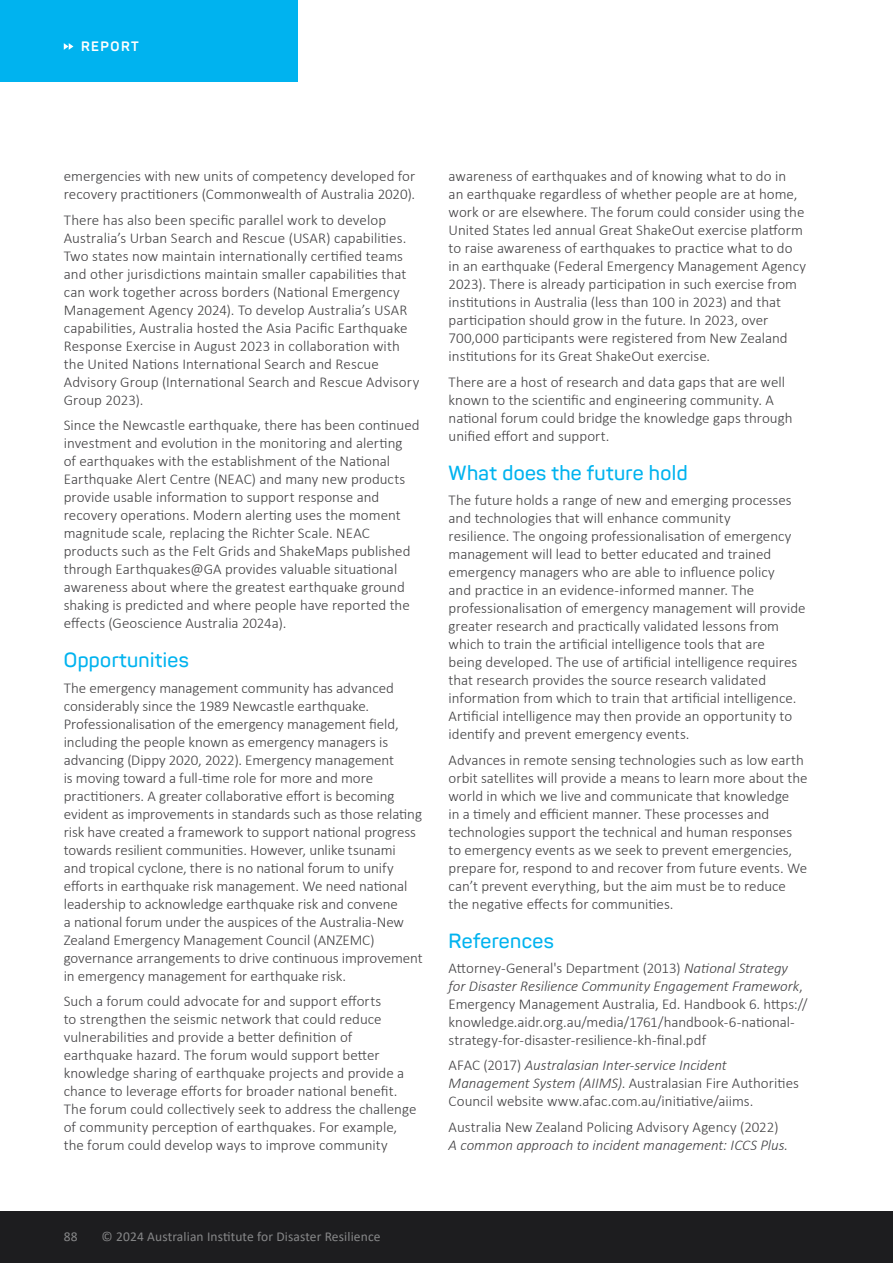
<style>
.page{position:relative;width:893px;height:1263px;background:#fff}
.page>*{position:absolute;margin:0;border:0;box-sizing:border-box;transform-origin:0 0}
.t1{font:600 20.25px "Panton";letter-spacing:.02em;color:#00b3ef}
.t2{font:300 15px/18px "Calibri";color:#414042}
.t3{font:italic 300 15px "Calibri";color:#414042}
.t4{font:13.5px "Calibri";letter-spacing:.01em;color:#868788}
.t5{font:700 13.5px "Panton";letter-spacing:.11em;color:#fff}
.s1{font-style:italic}
</style>
<div class="page">
<div style="left:0;top:0;width:298px;height:81px;background:#00b3ef"></div>
<svg style="left:64px;top:43px;width:9px;height:7px"></svg>
<div style="left:0;top:1212px;width:893px;height:51px;background:#1d1d1f"></div>
<p class="t5" style="left:81px;top:38px;width:59px">REPORT</p>
<p class="t2" style="left:64px;top:167px;width:353px">emergencies with new units of competency developed for recovery practitioners (Commonwealth of Australia 2020).</p>
<p class="t2" style="left:64px;top:211px;width:357px">There has also been specific parallel work to develop Australia’s Urban Search and Rescue (USAR) capabilities.<br>Two states now maintain internationally certified teams and other jurisdictions maintain smaller capabilities that can work together across borders (National Emergency Management Agency 2024). To develop Australia’s USAR capabilities, Australia hosted the Asia Pacific Earthquake Response Exercise in August 2023 in collaboration with the United Nations International Search and Rescue Advisory Group (International Search and Rescue Advisory Group 2023).</p>
<p class="t2" style="left:64px;top:416px;width:357px">Since the Newcastle earthquake, there has been continued investment and evolution in the monitoring and alerting<br>of earthquakes with the establishment of the National Earthquake Alert Centre (NEAC) and many new products provide usable information to support response and recovery operations. Modern alerting uses the moment magnitude scale, replacing the Richter Scale. NEAC products such as the Felt Grids and ShakeMaps published through Earthquakes@GA provides valuable situational awareness about where the greatest earthquake ground shaking is predicted and where people have reported the effects (Geoscience Australia 2024a).</p>
<h1 class="t1" style="left:64px;top:647px;width:127px">Opportunities</h1>
<p class="t2" style="left:64px;top:678px;width:360px">The emergency management community has advanced considerably since the 1989 Newcastle earthquake.<br>Professionalisation of the emergency management field, including the people known as emergency managers is advancing (Dippy 2020, 2022). Emergency management<br>is moving toward a full-time role for more and more practitioners. A greater collaborative effort is becoming evident as improvements in standards such as those relating risk have created a framework to support national progress towards resilient communities. However, unlike tsunami<br>and tropical cyclone, there is no national forum to unify efforts in earthquake risk management. We need national leadership to acknowledge earthquake risk and convene<br>a national forum under the auspices of the Australia-New Zealand Emergency Management Council (ANZEMC) governance arrangements to drive continuous improvement in emergency management for earthquake risk.</p>
<p class="t2" style="left:64px;top:992px;width:354px">Such a forum could advocate for and support efforts<br>to strengthen the seismic network that could reduce vulnerabilities and provide a better definition of earthquake hazard. The forum would support better knowledge sharing of earthquake projects and provide a chance to leverage efforts for broader national benefit.<br>The forum could collectively seek to address the challenge of community perception of earthquakes. For example, the forum could develop ways to improve community</p>
<p class="t2" style="left:449px;top:167px;width:359px">awareness of earthquakes and of knowing what to do in<br>an earthquake regardless of whether people are at home, work or are elsewhere. The forum could consider using the United States led annual Great ShakeOut exercise platform to raise awareness of earthquakes to practice what to do in an earthquake (Federal Emergency Management Agency 2023). There is already participation in such exercise from institutions in Australia (less than 100 in 2023) and that participation should grow in the future. In 2023, over 700,000 participants were registered from New Zealand institutions for its Great ShakeOut exercise.</p>
<p class="t2" style="left:449px;top:373px;width:345px">There are a host of research and data gaps that are well known to the scientific and engineering community. A national forum could bridge the knowledge gaps through unified effort and support.</p>
<h1 class="t1" style="left:449px;top:460px;width:241px">What does the future hold</h1>
<p class="t2" style="left:449px;top:491px;width:359px">The future holds a range of new and emerging processes and technologies that will enhance community<br>resilience. The ongoing professionalisation of emergency management will lead to better educated and trained emergency managers who are able to influence policy<br>and practice in an evidence-informed manner. The professionalisation of emergency management will provide greater research and practically validated lessons from which to train the artificial intelligence tools that are<br>being developed. The use of artificial intelligence requires that research provides the source research validated information from which to train that artificial intelligence.<br>Artificial intelligence may then provide an opportunity to identify and prevent emergency events.</p>
<p class="t2" style="left:449px;top:750px;width:360px">Advances in remote sensing technologies such as low earth orbit satellites will provide a means to learn more about the world in which we live and communicate that knowledge<br>in a timely and efficient manner. These processes and technologies support the technical and human responses to emergency events as we seek to prevent emergencies, prepare for, respond to and recover from future events. We can’t prevent everything, but the aim must be to reduce the negative effects for communities.</p>
<h1 class="t1" style="left:449px;top:928px;width:107px">References</h1>
<p class="t2" style="left:449px;top:959px;width:361px">Attorney-General's Department (2013) <span class="s1">National Strategy for Disaster Resilience Community Engagement Framework</span>, Emergency Management Australia, Ed. Handbook 6. https:// knowledge.aidr.org.au/media/1761/handbook-6-national&shy;strategy-for-disaster-resilience-kh-final.pdf</p>
<p class="t2" style="left:449px;top:1056px;width:352px">AFAC (2017) <span class="s1">Australasian Inter-service Incident<br>Management System (AIIMS)</span>. Australasian Fire Authorities<br>Council website www.afac.com.au/initiative/aiims.</p>
<p class="t2" style="left:449px;top:1118px;width:331px">Australia New Zealand Policing Advisory Agency (2022)</p>
<p class="t3" style="left:449px;top:1135px;width:341px">A common approach to incident management: ICCS Plus.</p>
<p class="t4" style="left:64px;top:1227px;width:15px">88</p>
<p class="t4" style="left:102px;top:1227px;width:280px">© 2024 Australian Institute for Disaster Resilience</p>
</div>
